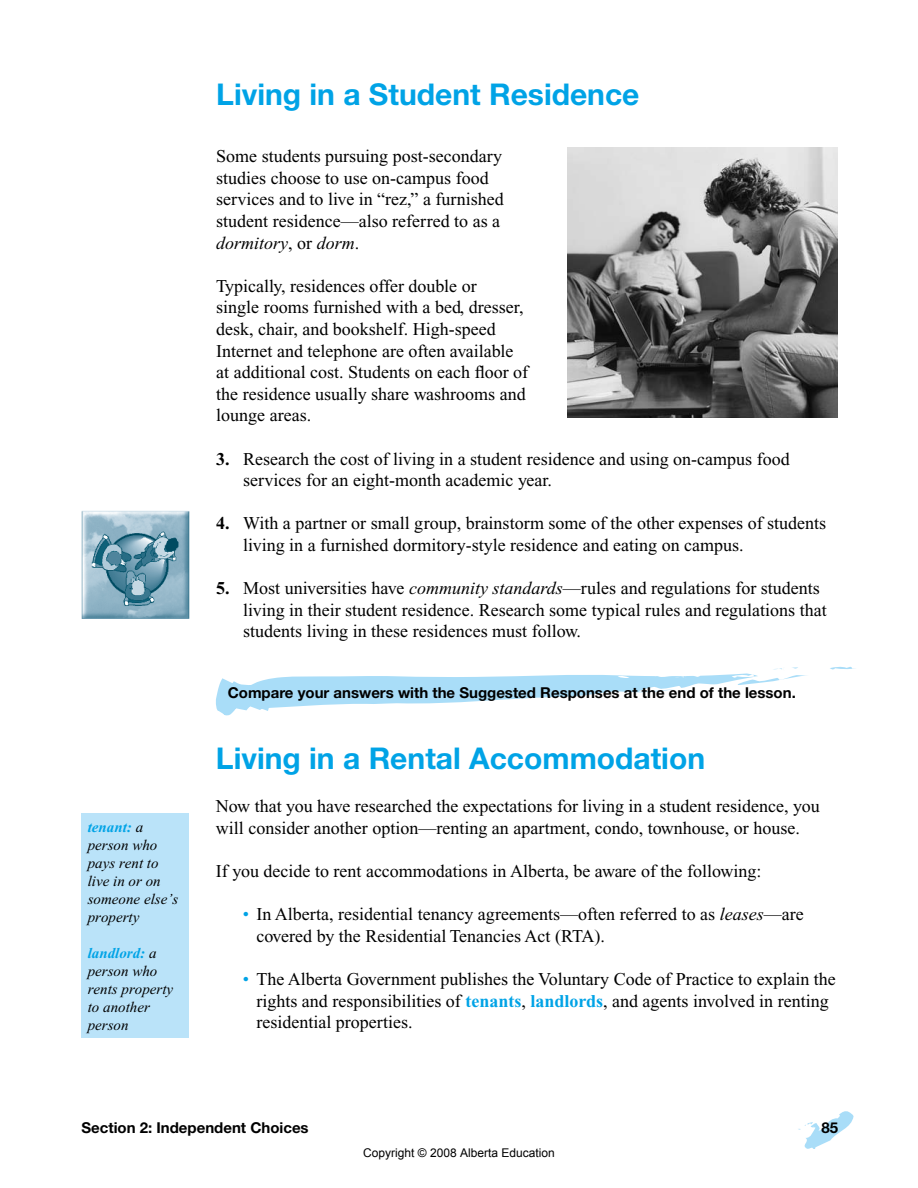
<style>
.page{position:relative;width:918px;height:1188px;background:#fff}
.page>*{position:absolute;margin:0;border:0;box-sizing:border-box;transform-origin:0 0}
.t1{font:700 30px "Helvetica Neue";color:#00a3e6}
.t2{font:18px/21.6px "Times New Roman";color:#000}
.t3{font:italic 15px/18px "Times New Roman";color:#000}
.t4{font:700 15px "Helvetica Neue";color:#000}
.t5{font:12px "Arial";color:#000}
.s1{font-style:italic}
.s2{font-weight:700}
.s3{font-weight:700;color:#00a3e6}
.s4{color:#00a3e6}
</style>
<div class="page">
<svg style="left:798px;top:1111px;width:55px;height:38px"></svg>
<img style="left:567px;top:147px;width:270px;height:270px">
<svg style="left:830px;top:667px;width:26px;height:2px"></svg>
<svg style="left:216px;top:667px;width:591px;height:49px"></svg>
<img style="left:82px;top:511px;width:108px;height:108px">
<div style="left:81px;top:814px;width:107px;height:224px;background:#bae3f9"></div>
<h1 class="t1" style="left:216px;top:75px;width:425px">Living in a Student Residence</h1>
<p class="t2" style="left:216px;top:146px;width:289px">Some students pursuing post-secondary studies choose to use on-campus food services and to live in “rez,” a furnished student residence—also referred to as a <span class="s1">dormitory</span>, or <span class="s1">dorm</span>.</p>
<p class="t2" style="left:216px;top:275px;width:313px">Typically, residences offer double or<br>single rooms furnished with a bed, dresser, desk, chair, and bookshelf. High-speed Internet and telephone are often available at additional cost. Students on each floor of the residence usually share washrooms and lounge areas.</p>
<p class="t2" style="left:243px;top:448px;width:548px;text-indent:-27px"><span class="s2">3.</span> Research the cost of living in a student residence and using on-campus food services for an eight-month academic year.</p>
<p class="t2" style="left:243px;top:513px;width:585px;text-indent:-27px"><span class="s2">4.</span> With a partner or small group, brainstorm some of the other expenses of students living in a furnished dormitory-style residence and eating on campus.</p>
<p class="t2" style="left:243px;top:578px;width:585px;text-indent:-27px"><span class="s2">5.</span> Most universities have <span class="s1">community standards</span>—rules and regulations for students living in their student residence. Research some typical rules and regulations that students living in these residences must follow.</p>
<p class="t3" style="left:88px;top:818px;width:92px"><span class="s3">tenant:</span> a person who pays rent to live in or on someone else’s property</p>
<p class="t3" style="left:88px;top:944px;width:87px"><span class="s3">landlord:</span> a person who rents property to another person</p>
<p class="t4" style="left:228px;top:683px;width:570px">Compare your answers with the Suggested Responses at the end of the lesson.</p>
<h1 class="t1" style="left:216px;top:740px;width:491px">Living in a Rental Accommodation</h1>
<p class="t2" style="left:216px;top:796px;width:605px">Now that you have researched the expectations for living in a student residence, you will consider another option—renting an apartment, condo, townhouse, or house.</p>
<p class="t2" style="left:216px;top:861px;width:547px">If you decide to rent accommodations in Alberta, be aware of the following:</p>
<p class="t2" style="left:256px;top:904px;width:549px;text-indent:-14px"><span class="s4">•</span> In Alberta, residential tenancy agreements—often referred to as <span class="s1">leases</span>—are covered by the Residential Tenancies Act (RTA).</p>
<p class="t2" style="left:256px;top:969px;width:581px;text-indent:-14px"><span class="s4">•</span> The Alberta Government publishes the Voluntary Code of Practice to explain the rights and responsibilities of <span class="s3">tenants</span>, <span class="s3">landlords</span>, and agents involved in renting residential properties.</p>
<p class="t4" style="left:81px;top:1119px;width:229px">Section 2: Independent Choices</p>
<p class="t4" style="left:821px;top:1118px;width:18px">85</p>
<p class="t5" style="left:363px;top:1145px;width:193px">Copyright © 2008 Alberta Education</p>
</div>
